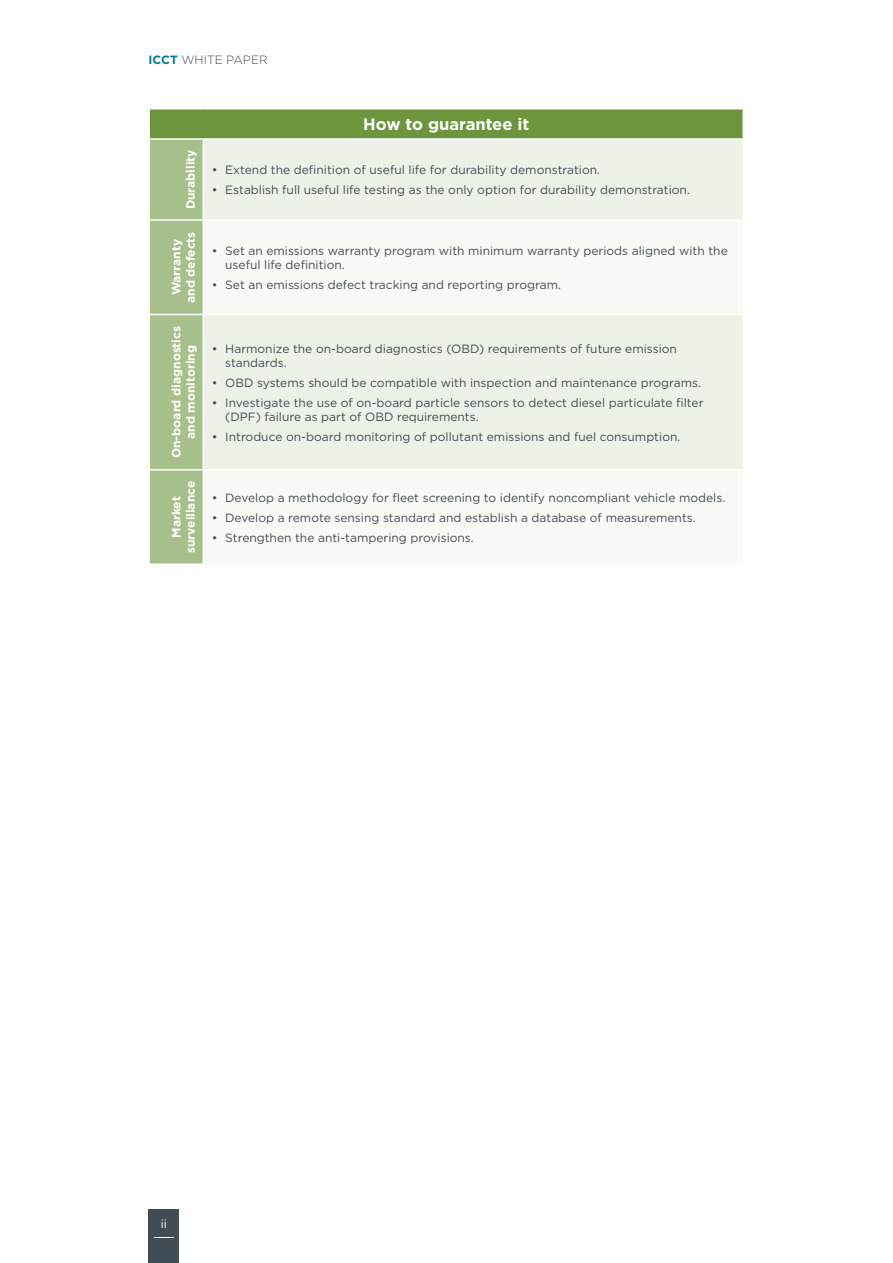
<style>
.page{position:relative;width:893px;height:1263px;background:#fff}
.page>*{position:absolute;margin:0;border:0;box-sizing:border-box;transform-origin:0 0}
.t1{font:700 16.5px "Gotham";color:#fff}
.t2{font:12px/14.4px "Gotham";color:#414d56}
.t3{font:700 12px/14.4px "Gotham";color:#fff;text-align:center}
.t4{font:300 12px "Gotham";color:#414d56}
.t5{font:12px "Gotham";color:#fff}
.s1{font-weight:700;color:#007d93}
</style>
<div class="page">
<div style="left:148px;top:1208px;width:31px;height:55px;background:#414d56"></div>
<svg style="left:154px;top:1237px;width:20px;height:1px"></svg>
<div style="left:149px;top:109px;width:594px;height:30px;background:#6c953e"></div>
<div style="left:150px;top:140px;width:52px;height:423px;background:#a7bf8b"></div>
<div style="left:204px;top:140px;width:538px;height:79px;background:#edf2e8"></div>
<div style="left:204px;top:315px;width:538px;height:154px;background:#edf2e8"></div>
<hr style="left:148px;top:219px;width:55px;height:2px;background:#fff">
<hr style="left:148px;top:314px;width:55px;height:1px;background:#fff">
<hr style="left:148px;top:469px;width:55px;height:1px;background:#fff">
<hr style="left:148px;top:108px;width:55px;height:2px;background:#fff">
<hr style="left:148px;top:109px;width:2px;height:29px;background:#fff">
<hr style="left:203px;top:108px;width:541px;height:2px;background:#fff">
<hr style="left:742px;top:109px;width:2px;height:29px;background:#fff">
<hr style="left:203px;top:138px;width:541px;height:2px;background:#fff">
<hr style="left:148px;top:138px;width:55px;height:2px;background:#fff">
<p class="t4" style="left:148px;top:52px;width:121px"><span class="s1">ICCT</span> WHITE PAPER</p>
<h1 class="t1" style="left:363px;top:114px;width:168px">How to guarantee it</h1>
<p class="t3" style="left:183px;top:209px;width:61px;rotate:-90deg">Durability</p>
<p class="t3" style="left:169px;top:303px;width:73px;rotate:-90deg">Warranty and defects</p>
<p class="t3" style="left:169px;top:458px;width:134px;rotate:-90deg">On-board diagnostics and monitoring</p>
<p class="t2" style="left:212px;top:163px;width:390px">• Extend the definition of useful life for durability demonstration.</p>
<p class="t2" style="left:212px;top:182px;width:480px">• Establish full useful life testing as the only option for durability demonstration.</p>
<p class="t2" style="left:225px;top:243px;width:504px;text-indent:-14px">• Set an emissions warranty program with minimum warranty periods aligned with the useful life definition.</p>
<p class="t2" style="left:212px;top:277px;width:351px">• Set an emissions defect tracking and reporting program.</p>
<p class="t2" style="left:225px;top:341px;width:453px;text-indent:-14px">• Harmonize the on-board diagnostics (OBD) requirements of future emission standards.</p>
<p class="t2" style="left:212px;top:375px;width:491px">• OBD systems should be compatible with inspection and maintenance programs.</p>
<p class="t2" style="left:225px;top:395px;width:480px;text-indent:-14px">• Investigate the use of on-board particle sensors to detect diesel particulate filter (DPF) failure as part of OBD requirements.</p>
<p class="t2" style="left:212px;top:429px;width:470px">• Introduce on-board monitoring of pollutant emissions and fuel consumption.</p>
<p class="t3" style="left:169px;top:553px;width:74px;rotate:-90deg">Market surveillance</p>
<p class="t2" style="left:212px;top:490px;width:515px">• Develop a methodology for fleet screening to identify noncompliant vehicle models.</p>
<p class="t2" style="left:212px;top:510px;width:485px">• Develop a remote sensing standard and establish a database of measurements.</p>
<p class="t2" style="left:212px;top:530px;width:264px">• Strengthen the anti-tampering provisions.</p>
<p class="t5" style="left:161px;top:1216px;width:8px">ii</p>
</div>
